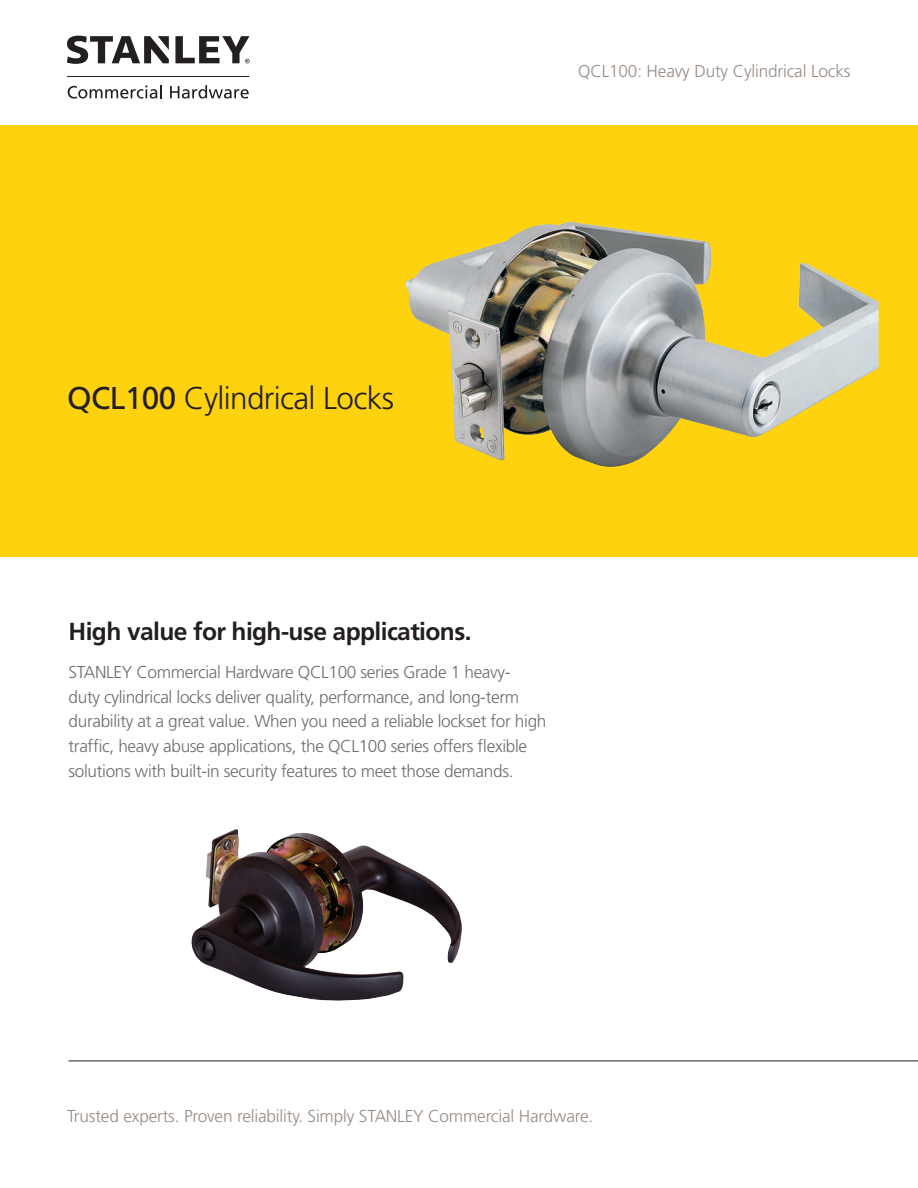
<style>
.page{position:relative;width:918px;height:1188px;background:#fff}
.page>*{position:absolute;margin:0;border:0;box-sizing:border-box;transform-origin:0 0}
.t1{font:300 31.5px "Frutiger";letter-spacing:-.02em;color:#231f20}
.t2{font:700 24.6px "Frutiger";letter-spacing:-.025em;color:#231f20}
.t3{font:300 17.25px/24.6px "Frutiger";letter-spacing:-.02em;color:#6c6d70}
.t4{font:300 17.25px "Frutiger";letter-spacing:-.01em;color:#978c84}
.s1{font-weight:400}
</style>
<div class="page">
<svg style="left:67px;top:36px;width:183px;height:28px"></svg>
<hr style="left:67px;top:76px;width:182px;height:1px;background:#231f20">
<svg style="left:68px;top:85px;width:94px;height:14px"></svg>
<svg style="left:170px;top:85px;width:79px;height:14px"></svg>
<div style="left:0;top:125px;width:918px;height:432px;background:#fed20e"></div>
<hr style="left:69px;top:1061px;width:849px;height:1px;background:#231f20">
<img style="left:191px;top:829px;width:271px;height:172px">
<img style="left:405px;top:221px;width:474px;height:246px">
<p class="t4" style="left:578px;top:61px;width:274px">QCL100: Heavy Duty Cylindrical Locks</p>
<h1 class="t1" style="left:67px;top:380px;width:328px"><span class="s1">QCL100</span> Cylindrical Locks</h1>
<h2 class="t2" style="left:69px;top:617px;width:404px">High value for high-use applications.</h2>
<p class="t3" style="left:69px;top:660px;width:479px">STANLEY Commercial Hardware QCL100 series Grade 1 heavy-<br>duty cylindrical locks deliver quality, performance, and long-term durability at a great value. When you need a reliable lockset for high traffic, heavy abuse applications, the QCL100 series offers flexible solutions with built-in security features to meet those demands.</p>
<p class="t4" style="left:67px;top:1106px;width:528px">Trusted experts. Proven reliability. Simply STANLEY Commercial Hardware.</p>
</div>
